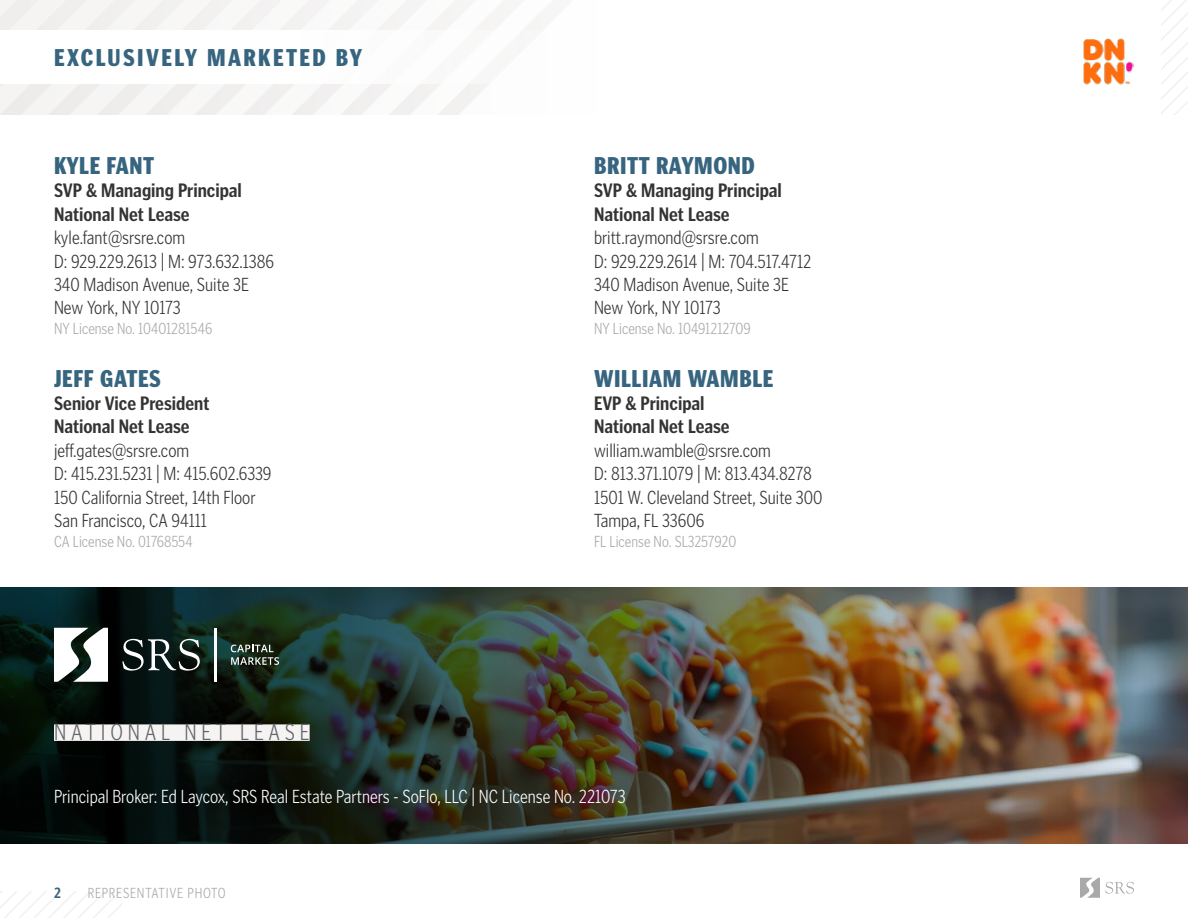
<style>
.page{position:relative;width:1188px;height:918px;background:#fff}
.page>*{position:absolute;margin:0;border:0;box-sizing:border-box;transform-origin:0 0}
.t1{font:900 24px "Poynter Gothic Text Cond";letter-spacing:.025em;color:#37657f}
.t2{font:900 24px "Poynter Gothic Text Cond";letter-spacing:.1em;color:#37657f}
.t3{font:300 24px "Poynter Gothic Text Cond";letter-spacing:.2em;color:#65656a}
.t4{font:300 19.5px/23.4px "Poynter Gothic Text Cond";color:#343433}
.t5{font:700 19.5px/23.4px "Poynter Gothic Text Cond";color:#343433}
.t6{font:300 19.5px "Poynter Gothic Text Cond";color:#fff}
.t7{font:300 16.5px "Poynter Gothic Text Cond";color:#aaa9aa}
.t8{font:300 15px "Poynter Gothic Text Cond";letter-spacing:.05em;color:#aaa9aa}
.t9{font:700 15px "Poynter Gothic Text Cond";color:#37657f}
</style>
<div class="page">
<img style="left:1134px;top:587px;width:54px;height:257px">
<img style="left:0;top:587px;width:1134px;height:257px">
<svg style="left:0;top:891px;width:122px;height:27px"></svg>
<svg style="left:1080px;top:878px;width:54px;height:20px"></svg>
<svg style="left:0;top:0;width:538px;height:115px"></svg>
<svg style="left:1161px;top:0;width:27px;height:115px"></svg>
<div style="left:0;top:30px;width:594px;height:54px;background:#fff"></div>
<img style="left:1083px;top:38px;width:51px;height:47px">
<div style="left:54px;top:724px;width:256px;height:17px;background:#f5f4f3"></div>
<svg style="left:122px;top:638px;width:78px;height:33px"></svg>
<svg style="left:54px;top:628px;width:54px;height:54px"></svg>
<svg style="left:231px;top:645px;width:48px;height:20px"></svg>
<hr style="left:214px;top:628px;width:3px;height:54px;background:#fff">
<p class="t2" style="left:54px;top:44px;width:310px">EXCLUSIVELY MARKETED BY</p>
<p class="t1" style="left:54px;top:152px;width:102px">KYLE FANT</p>
<p class="t5" style="left:54px;top:179px;width:189px">SVP &amp; Managing Principal<br>National Net Lease</p>
<p class="t4" style="left:54px;top:226px;width:222px">kyle.fant@srsre.com<br>D: 929.229.2613 | M: 973.632.1386<br>340 Madison Avenue, Suite 3E<br>New York, NY 10173</p>
<p class="t7" style="left:54px;top:320px;width:160px">NY License No. 10401281546</p>
<p class="t1" style="left:54px;top:365px;width:109px">JEFF GATES</p>
<p class="t5" style="left:54px;top:392px;width:157px">Senior Vice President<br>National Net Lease</p>
<p class="t4" style="left:54px;top:438px;width:219px">jeff.gates@srsre.com<br>D: 415.231.5231 | M: 415.602.6339<br>150 California Street, 14th Floor<br>San Francisco, CA 94111</p>
<p class="t7" style="left:54px;top:532px;width:140px">CA License No. 01768554</p>
<p class="t3" style="left:54px;top:719px;width:257px">NATIONAL NET LEASE</p>
<p class="t1" style="left:594px;top:152px;width:162px">BRITT RAYMOND</p>
<p class="t5" style="left:594px;top:179px;width:189px">SVP &amp; Managing Principal<br>National Net Lease</p>
<p class="t4" style="left:594px;top:226px;width:219px">britt.raymond@srsre.com<br>D: 929.229.2614 | M: 704.517.4712<br>340 Madison Avenue, Suite 3E<br>New York, NY 10173</p>
<p class="t7" style="left:594px;top:320px;width:158px">NY License No. 10491212709</p>
<p class="t1" style="left:594px;top:365px;width:181px">WILLIAM WAMBLE</p>
<p class="t5" style="left:594px;top:392px;width:137px">EVP &amp; Principal<br>National Net Lease</p>
<p class="t4" style="left:594px;top:438px;width:230px">william.wamble@srsre.com<br>D: 813.371.1079 | M: 813.434.8278<br>1501 W. Cleveland Street, Suite 300<br>Tampa, FL 33606</p>
<p class="t7" style="left:594px;top:532px;width:144px">FL License No. SL3257920</p>
<p class="t6" style="left:54px;top:786px;width:573px">Principal Broker: Ed Laycox, SRS Real Estate Partners - SoFlo, LLC | NC License No. 221073</p>
<p class="t9" style="left:54px;top:884px;width:8px">2</p>
<p class="t8" style="left:88px;top:885px;width:140px">REPRESENTATIVE PHOTO</p>
</div>
